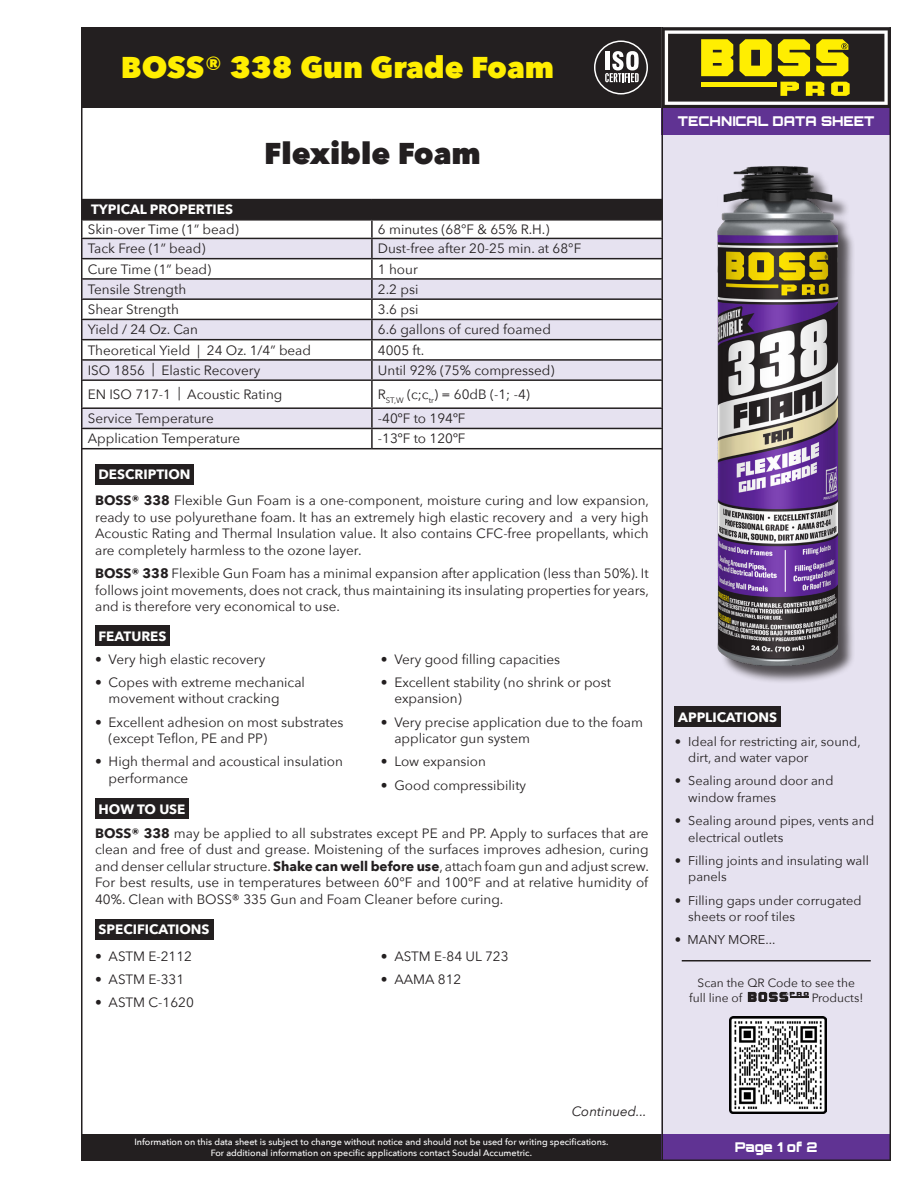
<style>
.page{position:relative;width:918px;height:1188px;background:#fff}
.page>*{position:absolute;margin:0;border:0;box-sizing:border-box;transform-origin:0 0}
.Header_-_Product{font:800 30px "Avenir Next";color:#ffee01}
.Header_-_Product_Type{font:800 30px "Avenir Next";color:#231f20}
.Body{font:13.5px/16.5px "Avenir Next";color:#231f20;text-align:justify}
.Bullets{font:13.5px/16.5px "Avenir Next";color:#231f20}
.Subheads_-_White{font:700 13.5px "Avenir Next";color:#fff}
.TP_-_Body_Copy{font:13.5px "Avenir Next";color:#231f20}
.TP_Body_TIGHT{font:13.5px "Avenir Next";color:#231f20}
.TDS{font:900 13.5px "Orbitron";color:#fff}
.Subheads_-_Black{font:italic 13.5px "Avenir Next";color:#231f20}
.Page_Number{font:900 13.5px "Orbitron";letter-spacing:-.005em;color:#fff}
.Bullets-2{font:12.75px/16.5px "Avenir Next";color:#231f20}
.Bullets-3{font:12px/15px "Avenir Next";color:#231f20}
.TP_-_Legal{font:500 9px "Avenir Next";color:#fff}
.s1{font-weight:700}
</style>
<div class="page">
<div style="left:662px;top:135px;width:229px;height:1026px;background:#e6e2f0"></div>
<div style="left:81px;top:1134px;width:581px;height:27px;background:#231f20"></div>
<div style="left:81px;top:27px;width:581px;height:81px;background:#231f20"></div>
<svg style="left:663px;top:27px;width:227px;height:81px;background:#776f2f"></svg>
<div style="left:594px;top:41px;width:54px;height:53px;border:3px solid #fff;border-radius:50%"></div>
<div style="left:595px;top:42px;width:52px;height:51px;background:#231f20;border-radius:50%"></div>
<svg style="left:605px;top:51px;width:34px;height:31px"></svg>
<div style="left:662px;top:1134px;width:229px;height:27px;background:#603393"></div>
<hr style="left:81px;top:1160px;width:810px;height:1px;background:#231f20">
<hr style="left:81px;top:27px;width:1px;height:1134px;background:#231f20">
<div style="left:662px;top:108px;width:229px;height:27px;background:#603393"></div>
<hr style="left:662px;top:27px;width:1px;height:1134px;background:#231f20">
<hr style="left:890px;top:27px;width:1px;height:1134px;background:#231f20">
<svg style="left:748px;top:992px;width:61px;height:10px"></svg>
<hr style="left:682px;top:960px;width:189px;height:2px;background:#231f20">
<img style="left:730px;top:1016px;width:97px;height:98px">
<hr style="left:81px;top:199px;width:291px;height:1px;background:#231f20">
<hr style="left:372px;top:199px;width:291px;height:1px;background:#231f20">
<svg style="left:81px;top:200px;width:582px;height:248px"></svg>
<hr style="left:81px;top:448px;width:291px;height:1px;background:#231f20">
<hr style="left:372px;top:448px;width:291px;height:1px;background:#231f20">
<div style="left:721px;top:169px;width:135px;height:515px;background:#231f20;opacity:.75"></div>
<img style="left:718px;top:167px;width:119px;height:498px">
<div style="left:675px;top:707px;width:106px;height:20px;background:#231f20"></div>
<div style="left:95px;top:464px;width:99px;height:20px;background:#231f20"></div>
<div style="left:95px;top:626px;width:74px;height:20px;background:#231f20"></div>
<div style="left:95px;top:799px;width:94px;height:20px;background:#231f20"></div>
<div style="left:95px;top:920px;width:119px;height:20px;background:#231f20"></div>
<p class="Header_-_Product" style="left:121px;top:49px;width:435px">BOSS® 338 Gun Grade Foam</p>
<p class="Header_-_Product_Type" style="left:264px;top:135px;width:218px">Flexible Foam</p>
<p class="Subheads_-_White" style="left:91px;top:198px;width:143px">TYPICAL PROPERTIES</p>
<p class="Body" style="left:88px;top:220px;width:153px">Skin-over Time (1” bead)</p>
<p class="Body" style="left:378px;top:220px;width:173px">6 minutes (68°F &amp; 65% R.H.)</p>
<p class="Body" style="left:88px;top:240px;width:119px">Tack Free (1” bead)</p>
<p class="TP_-_Body_Copy" style="left:378px;top:237px;width:205px">Dust-free after 20-25 min. at 68°F</p>
<p class="Body" style="left:88px;top:260px;width:125px">Cure Time (1” bead)</p>
<p class="TP_-_Body_Copy" style="left:378px;top:257px;width:42px">1 hour</p>
<p class="Body" style="left:88px;top:280px;width:100px">Tensile Strength</p>
<p class="TP_-_Body_Copy" style="left:378px;top:278px;width:42px">2.2 psi</p>
<p class="Body" style="left:88px;top:301px;width:93px">Shear Strength</p>
<p class="TP_-_Body_Copy" style="left:378px;top:298px;width:42px">3.6 psi</p>
<p class="Body" style="left:88px;top:321px;width:112px">Yield / 24 Oz. Can</p>
<p class="TP_Body_TIGHT" style="left:378px;top:318px;width:175px">6.6 gallons of cured foamed</p>
<p class="Body" style="left:88px;top:341px;width:225px">Theoretical Yield | 24 Oz. 1/4” bead</p>
<p class="Body" style="left:378px;top:341px;width:48px">4005 ft.</p>
<p class="Body" style="left:88px;top:361px;width:174px">ISO 1856 | Elastic Recovery</p>
<p class="Body" style="left:378px;top:361px;width:178px">Until 92% (75% compressed)</p>
<p class="Body" style="left:88px;top:385px;width:196px">EN ISO 717-1 | Acoustic Rating</p>
<p class="Body" style="left:378px;top:385px;width:153px">R<sub>ST,W</sub> (c;c<sub>tr</sub>) = 60dB (-1; -4)</p>
<p class="Body" style="left:88px;top:410px;width:128px">Service Temperature</p>
<p class="Body" style="left:378px;top:410px;width:89px">-40ºF to 194ºF</p>
<p class="Body" style="left:88px;top:430px;width:154px">Application Temperature</p>
<p class="Body" style="left:378px;top:430px;width:89px">-13ºF to 120ºF</p>
<p class="Subheads_-_White" style="left:99px;top:463px;width:94px">DESCRIPTION</p>
<p class="Body" style="left:95px;top:492px;width:555px"><span class="s1">BOSS® 338</span> Flexible Gun Foam is a one-component, moisture curing and low expansion, ready to use polyurethane foam. It has an extremely high elastic recovery and a very high Acoustic Rating and Thermal Insulation value. It also contains CFC-free propellants, which are completely harmless to the ozone layer.</p>
<p class="Body" style="left:95px;top:565px;width:555px"><span class="s1">BOSS® 338</span> Flexible Gun Foam has a minimal expansion after application (less than 50%). It follows joint movements, does not crack, thus maintaining its insulating properties for years, and is therefore very economical to use.</p>
<p class="Subheads_-_White" style="left:99px;top:624px;width:69px">FEATURES</p>
<p class="Bullets" style="left:381px;top:650px;width:181px">• Very good filling capacities</p>
<p class="Bullets" style="left:394px;top:673px;width:218px;text-indent:-14px">• Excellent stability (no shrink or post expansion)</p>
<p class="Bullets" style="left:394px;top:713px;width:250px;text-indent:-14px">• Very precise application due to the foam applicator gun system</p>
<p class="Bullets" style="left:381px;top:753px;width:107px">• Low expansion</p>
<p class="Bullets" style="left:381px;top:776px;width:147px">• Good compressibility</p>
<p class="Body" style="left:95px;top:824px;width:555px"><span class="s1">BOSS® 338</span> may be applied to all substrates except PE and PP. Apply to surfaces that are clean and free of dust and grease. Moistening of the surfaces improves adhesion, curing and denser cellular structure. <span class="s1">Shake can well before use</span>, attach foam gun and adjust screw.<br>For best results, use in temperatures between 60°F and 100°F and at relative humidity of 40%. Clean with BOSS® 335 Gun and Foam Cleaner before curing.</p>
<p class="Bullets" style="left:95px;top:650px;width:172px">• Very high elastic recovery</p>
<p class="Bullets" style="left:109px;top:673px;width:198px;text-indent:-14px">• Copes with extreme mechanical movement without cracking</p>
<p class="Bullets" style="left:109px;top:713px;width:236px;text-indent:-14px">• Excellent adhesion on most substrates (except Teflon, PE and PP)</p>
<p class="Bullets" style="left:109px;top:753px;width:236px;text-indent:-14px">• High thermal and acoustical insulation performance</p>
<p class="Subheads_-_White" style="left:99px;top:797px;width:88px">HOW TO USE</p>
<p class="Subheads_-_White" style="left:99px;top:918px;width:113px">SPECIFICATIONS</p>
<p class="Bullets" style="left:95px;top:947px;width:98px">• ASTM E-2112</p>
<p class="Bullets" style="left:95px;top:970px;width:91px">• ASTM E-331</p>
<p class="Bullets" style="left:95px;top:994px;width:100px">• ASTM C-1620</p>
<p class="Bullets" style="left:381px;top:947px;width:129px">• ASTM E-84 UL 723</p>
<p class="Bullets" style="left:381px;top:970px;width:82px">• AAMA 812</p>
<p class="TDS" style="left:678px;top:113px;width:198px">TECHNICAL DATA SHEET</p>
<p class="Subheads_-_White" style="left:678px;top:705px;width:101px">APPLICATIONS</p>
<p class="Bullets-2" style="left:688px;top:732px;width:174px;text-indent:-14px">• Ideal for restricting air, sound, dirt, and water vapor</p>
<p class="Bullets-2" style="left:688px;top:772px;width:147px;text-indent:-14px">• Sealing around door and window frames</p>
<p class="Bullets-2" style="left:688px;top:812px;width:187px;text-indent:-14px">• Sealing around pipes, vents and electrical outlets</p>
<p class="Bullets-2" style="left:688px;top:852px;width:182px;text-indent:-14px">• Filling joints and insulating wall panels</p>
<p class="Bullets-2" style="left:688px;top:891px;width:175px;text-indent:-14px">• Filling gaps under corrugated sheets or roof tiles</p>
<p class="Bullets-2" style="left:675px;top:931px;width:102px">• MANY MORE...</p>
<p class="Bullets-3" style="left:689px;top:975px;width:167px;text-indent:8px">Scan the QR Code to see the full line of</p>
<p class="Bullets-3" style="left:812px;top:990px;width:53px">Products!</p>
<p class="Subheads_-_Black" style="left:572px;top:1100px;width:77px">Continued...</p>
<p class="TP_-_Legal" style="left:134px;top:1135px;width:475px">Information on this data sheet is subject to change without notice and should not be used for writing specifications.</p>
<p class="TP_-_Legal" style="left:211px;top:1145px;width:323px">For additional information on specific applications contact Soudal Accumetric.</p>
<p class="Page_Number" style="left:735px;top:1139px;width:84px">Page 1 of 2</p>
</div>
